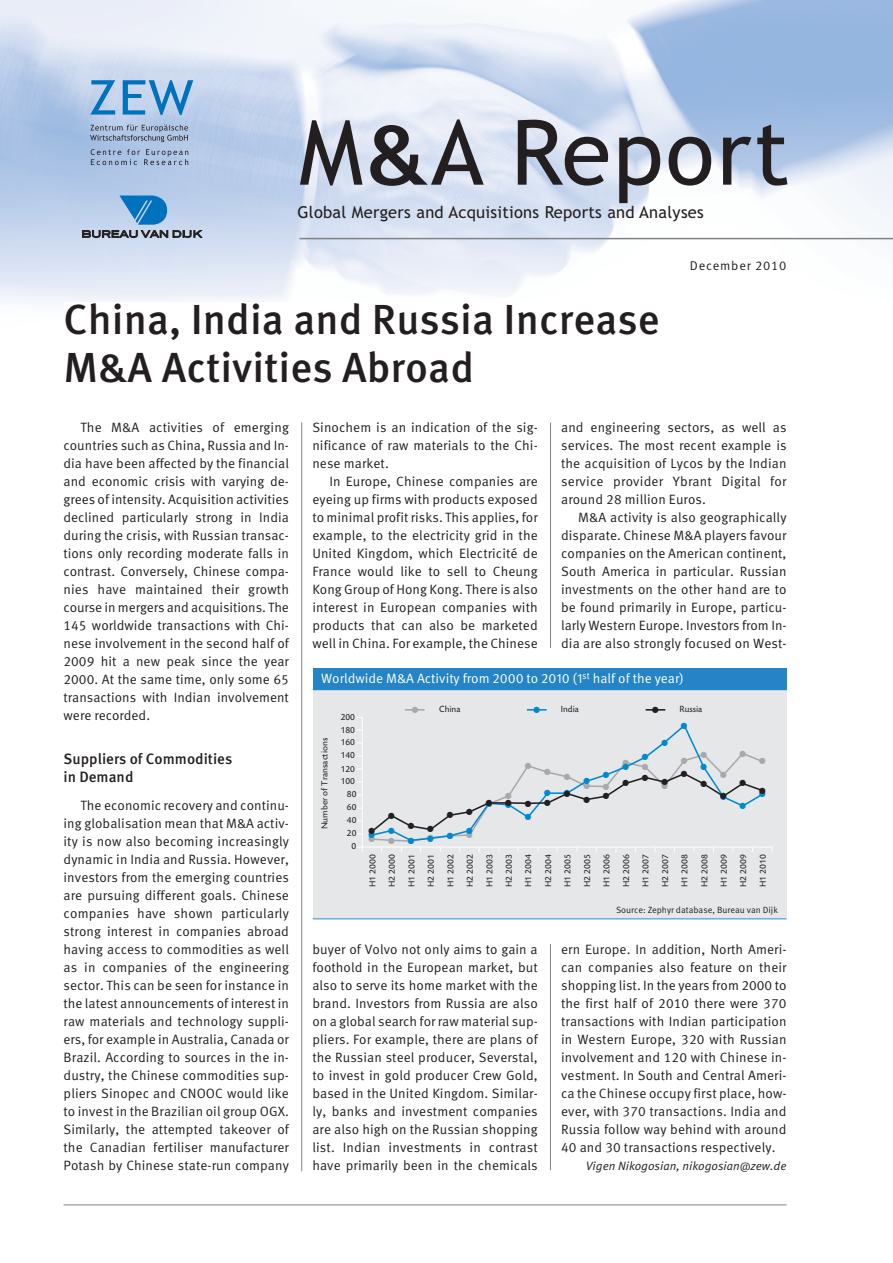
<style>
.page{position:relative;width:893px;height:1263px;background:#fff}
.page>*{position:absolute;margin:0;border:0;box-sizing:border-box;transform-origin:0 0}
.t1{font:90px "Trebuchet MS";letter-spacing:.025em;color:#231f20}
.t2{font:500 42px/48px "Meta Pro";color:#231f20}
.t3{font:16.5px "Trebuchet MS";letter-spacing:.015em;color:#231f20}
.t4{font:500 15px/18px "Meta Pro";color:#231f20}
.t5{font:13.5px/18px "Meta Pro";letter-spacing:.005em;color:#231f20;text-align:justify}
.t6{font:13.5px "Meta Pro";color:#fff}
.t7{font:12.75px "Meta Pro";letter-spacing:.06em;color:#231f20}
.t8{font:italic 12px "Meta Pro";color:#231f20}
.t9{font:9.3px "Today SB";color:#231f20}
.t10{font:9.15px/19.5px "Today SB";color:#231f20;text-align:justify}
.t11{font:9px "Meta Pro";color:#231f20}
.s1{font-family:"Meta Pro";font-weight:500}
</style>
<div class="page">
<img style="left:0;top:0;width:892px;height:303px">
<div style="left:64px;top:302px;width:722px;height:94px;background:#fff"></div>
<hr style="left:301px;top:423px;width:1px;height:748px;background:#808285">
<svg style="left:91px;top:149px;width:97px;height:16px;background:#98abc8"></svg>
<svg style="left:90px;top:80px;width:25px;height:35px"></svg>
<svg style="left:123px;top:80px;width:70px;height:35px;background:#7bafda"></svg>
<svg style="left:90px;top:125px;width:98px;height:17px;background:#95a6c0"></svg>
<svg style="left:82px;top:196px;width:120px;height:42px;background:#8caccd"></svg>
<hr style="left:64px;top:1205px;width:722px;height:1px;background:#808285">
<hr style="left:550px;top:944px;width:1px;height:226px;background:#808285">
<hr style="left:550px;top:423px;width:1px;height:225px;background:#808285">
<hr style="left:299px;top:238px;width:593px;height:1px;background:#808285">
<div style="left:313px;top:690px;width:473px;height:228px;background:#e6e7e8"></div>
<hr style="left:362px;top:847px;width:410px;height:1px;background:#fff">
<hr style="left:362px;top:717px;width:1px;height:130px;background:#fff">
<hr style="left:405px;top:709px;width:20px;height:2px;background:#a7a9ac">
<hr style="left:527px;top:709px;width:20px;height:2px;background:#0089cf">
<div style="left:313px;top:668px;width:473px;height:21px;background:#2484c6"></div>
<hr style="left:313px;top:689px;width:473px;height:1px;background:#2484c6">
<hr style="left:313px;top:918px;width:473px;height:1px;background:#2484c6">
<svg style="left:681px;top:724px;width:6px;height:5px"></svg>
<svg style="left:369px;top:739px;width:396px;height:113px"></svg>
<svg style="left:534px;top:709px;width:6px;height:2px"></svg>
<svg style="left:646px;top:709px;width:19px;height:2px"></svg>
<h1 class="t1" style="left:299px;top:118px;width:492px">M<span class="s1">&amp;</span>A Report</h1>
<p class="t3" style="left:297px;top:206px;width:408px">Global Mergers and Acquisitions Reports and Analyses</p>
<h2 class="t2" style="left:64px;top:298px;width:598px">China, India and Russia Increase<br>M&amp;A Activities Abroad</h2>
<p class="t7" style="left:690px;top:260px;width:98px">December 2010</p>
<p class="t5" style="left:64px;top:419px;width:227px;text-indent:17px">The M&amp;A activities of emerging countries such as China, Russia and In&shy;dia have been affected by the financial and economic crisis with varying de&shy;grees of intensity. Acquisition activities declined particularly strong in India during the crisis, with Russian transac&shy;tions only recording moderate falls in contrast. Conversely, Chinese compa&shy;nies have maintained their growth course in mergers and acquisitions. The 145 worldwide transactions with Chi&shy;nese involvement in the second half of 2009 hit a new peak since the year 2000. At the same time, only some 65 transactions with Indian involvement were recorded.</p>
<p class="t4" style="left:64px;top:751px;width:170px">Suppliers of Commodities in Demand</p>
<p class="t5" style="left:64px;top:797px;width:227px;text-indent:17px">The economic recovery and continu&shy;ing globalisation mean that M&amp;A activ&shy;ity is now also becoming increasingly dynamic in India and Russia. However, investors from the emerging countries are pur suing different goals. Chinese companies have shown particularly strong interest in companies abroad having access to commodities as well as in companies of the engineering sector. This can be seen for instance in the latest announcements of interest in raw materials and technology suppli&shy;ers, for example in Australia, Canada or Brazil. According to sources in the in&shy;dustry, the Chinese commodities sup&shy;pliers Sinopec and CNOOC would like to invest in the Brazilian oil group OGX.<br>Similarly, the attempted takeover of the Canadian fertiliser manufacturer Potash by Chinese state-run company</p>
<p class="t5" style="left:312px;top:419px;width:227px">Sinochem is an indication of the sig&shy;nificance of raw materials to the Chi&shy;nese market.</p>
<p class="t5" style="left:312px;top:473px;width:227px;text-indent:17px">In Europe, Chinese companies are eyeing up firms with products exposed to minimal profit risks. This applies, for example, to the electricity grid in the United Kingdom, which Electricité de France would like to sell to Cheung Kong Group of Hong Kong. There is also interest in European companies with products that can also be marketed well in China. For example, the Chinese</p>
<p class="t5" style="left:561px;top:419px;width:227px">and engineering sectors, as well as services. The most recent example is the acquisition of Lycos by the Indian service provider Ybrant Digital for around 28 million Euros.</p>
<p class="t5" style="left:561px;top:509px;width:227px;text-indent:17px">M&amp;A activity is also geographically disparate. Chinese M&amp;A players favour companies on the American continent, South America in particular. Russian investments on the other hand are to be found primarily in Europe, particu&shy;larly Western Europe. Investors from In&shy;dia are also strongly focused on West-</p>
<p class="t6" style="left:321px;top:674px;width:364px">Worldwide M&amp;A Activity from 2000 to 2010 (1<sup>st</sup> half of the year)</p>
<p class="t10" style="left:315px;top:829px;width:93px;rotate:-90deg">Number of Transactions</p>
<p class="t9" style="left:341px;top:711px;width:16px">200</p>
<p class="t9" style="left:341px;top:724px;width:16px">180</p>
<p class="t9" style="left:341px;top:737px;width:16px">160</p>
<p class="t9" style="left:341px;top:750px;width:16px">140</p>
<p class="t9" style="left:341px;top:763px;width:16px">120</p>
<p class="t9" style="left:341px;top:776px;width:16px">100</p>
<p class="t9" style="left:347px;top:789px;width:11px">80</p>
<p class="t9" style="left:347px;top:802px;width:11px">60</p>
<p class="t9" style="left:347px;top:814px;width:11px">40</p>
<p class="t9" style="left:347px;top:828px;width:11px">20</p>
<p class="t9" style="left:352px;top:841px;width:6px">0</p>
<p class="t9" style="left:439px;top:703px;width:23px">China</p>
<p class="t9" style="left:561px;top:703px;width:20px">India</p>
<p class="t9" style="left:679px;top:703px;width:24px">Russia</p>
<p class="t10" style="left:362px;top:887px;width:34px;rotate:-90deg">H1 2000<br>H2 2000<br>H1 2001<br>H2 2001<br>H1 2002<br>H2 2002<br>H1 2003<br>H2 2003<br>H1 2004<br>H2 2004<br>H1 2005<br>H2 2005<br>H1 2006<br>H2 2006<br>H1 2007<br>H2 2007<br>H1 2008<br>H2 2008<br>H1 2009<br>H2 2009<br>H1 2010</p>
<p class="t11" style="left:616px;top:907px;width:163px">Source: Zephyr database, Bureau van Dijk</p>
<p class="t5" style="left:312px;top:941px;width:227px">buyer of Volvo not only aims to gain a foothold in the European market, but also to serve its home market with the brand. Investors from Russia are also on a glo bal search for raw material sup&shy;pliers. For example, there are plans of the Russian steel producer, Severstal, to invest in gold producer Crew Gold, based in the United Kingdom. Similar&shy;ly, banks and investment companies are also high on the Russian shopping list. Indian investments in contrast have primarily been in the chemicals</p>
<p class="t5" style="left:561px;top:941px;width:227px">ern Europe. In addition, North Ameri&shy;can companies also feature on their shopping list. In the years from 2000 to the first half of 2010 there were 370 transactions with Indian participation in Western Europe, 320 with Russian involvement and 120 with Chinese in&shy;vestment. In South and Central Ameri&shy;ca the Chinese occupy first place, how&shy;ever, with 370 transactions. India and Russia follow way behind with around 40 and 30 transactions respectively.</p>
<p class="t8" style="left:586px;top:1161px;width:202px">Vigen Nikogosian, nikogosian@zew.de</p>
</div>
